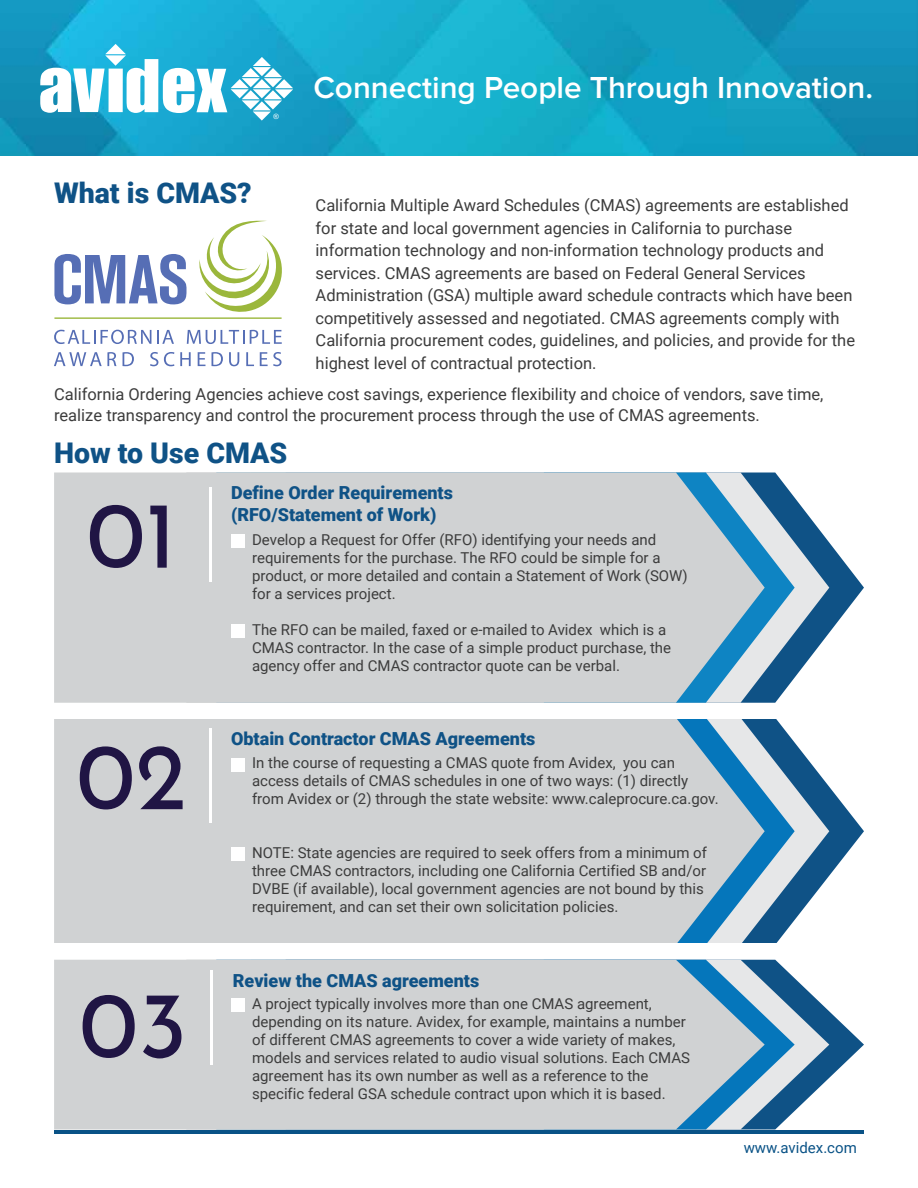
<style>
.page{position:relative;width:918px;height:1188px;background:#fff}
.page>*{position:absolute;margin:0;border:0;box-sizing:border-box;transform-origin:0 0}
.t1{font:94.35px "Josefin Sans";color:#201544}
.t2{font:600 31.5px "Proxima Nova";color:#fff}
.t3{font:900 28.5px "Roboto";color:#0f5286}
.t4{font:900 18px/21.6px "Roboto";color:#0f5286}
.t5{font:16.5px/22.5px "Roboto";color:#3c3c3c}
.t6{font:15px/18px "Roboto";color:#3c3c3c}
.t7{font:15px "Roboto";color:#095286}
.t8{font:7.35px "Arial";color:#fff}
</style>
<div class="page">
<svg style="left:829px;top:542px;width:35px;height:91px"></svg>
<svg style="left:795px;top:498px;width:34px;height:179px"></svg>
<svg style="left:765px;top:473px;width:30px;height:230px;background:#74a1bf"></svg>
<svg style="left:632px;top:473px;width:133px;height:230px;background:#abc3d1"></svg>
<div style="left:54px;top:473px;width:578px;height:230px;background:#d0d2d3"></div>
<hr style="left:209px;top:487px;width:2px;height:94px;background:#fff">
<div style="left:232px;top:534px;width:13px;height:13px;background:#fff"></div>
<div style="left:232px;top:624px;width:13px;height:13px;background:#fff"></div>
<svg style="left:829px;top:786px;width:35px;height:90px"></svg>
<svg style="left:795px;top:743px;width:34px;height:177px"></svg>
<svg style="left:765px;top:719px;width:30px;height:224px;background:#729ebd"></svg>
<svg style="left:632px;top:719px;width:133px;height:224px;background:#aac1cf"></svg>
<div style="left:54px;top:719px;width:578px;height:224px;background:#d0d2d3"></div>
<hr style="left:209px;top:728px;width:2px;height:95px;background:#fff">
<div style="left:232px;top:758px;width:13px;height:13px;background:#fff"></div>
<div style="left:232px;top:847px;width:13px;height:13px;background:#fff"></div>
<svg style="left:829px;top:1011px;width:35px;height:67px"></svg>
<svg style="left:795px;top:978px;width:34px;height:133px"></svg>
<svg style="left:765px;top:960px;width:30px;height:170px;background:#739fbe"></svg>
<svg style="left:632px;top:960px;width:133px;height:170px;background:#a7c0cf"></svg>
<div style="left:54px;top:960px;width:578px;height:170px;background:#d0d2d3"></div>
<hr style="left:211px;top:970px;width:2px;height:94px;background:#fff">
<div style="left:232px;top:999px;width:13px;height:13px;background:#fff"></div>
<hr style="left:54px;top:1131px;width:810px;height:3px;background:#095286">
<svg style="left:199px;top:221px;width:83px;height:91px"></svg>
<svg style="left:54px;top:254px;width:133px;height:50px"></svg>
<hr style="left:54px;top:317px;width:228px;height:2px;background:#9bb73c">
<svg style="left:54px;top:330px;width:41px;height:14px"></svg>
<svg style="left:101px;top:330px;width:50px;height:14px"></svg>
<svg style="left:157px;top:330px;width:17px;height:14px"></svg>
<svg style="left:187px;top:330px;width:95px;height:14px"></svg>
<svg style="left:54px;top:352px;width:63px;height:14px"></svg>
<svg style="left:123px;top:352px;width:11px;height:14px"></svg>
<svg style="left:150px;top:352px;width:8px;height:14px"></svg>
<svg style="left:164px;top:352px;width:10px;height:14px"></svg>
<svg style="left:180px;top:352px;width:11px;height:14px"></svg>
<svg style="left:198px;top:352px;width:7px;height:14px"></svg>
<svg style="left:212px;top:352px;width:11px;height:14px"></svg>
<svg style="left:229px;top:352px;width:10px;height:14px"></svg>
<svg style="left:246px;top:352px;width:8px;height:14px"></svg>
<svg style="left:260px;top:352px;width:22px;height:14px"></svg>
<img style="left:0;top:0;width:918px;height:156px">
<svg style="left:40px;top:44px;width:253px;height:77px"></svg>
<p class="t8" style="left:273px;top:111px;width:7px">®</p>
<h3 class="t3" style="left:54px;top:173px;width:199px">What is CMAS?</h3>
<h2 class="t2" style="left:314px;top:73px;width:561px">Connecting People Through Innovation.</h2>
<p class="t5" style="left:316px;top:194px;width:541px">California Multiple Award Schedules (CMAS) agreements are established for state and local government agencies in California to purchase information technology and non-information technology products and services. CMAS agreements are based on Federal General Services Administration (GSA) multiple award schedule contracts which have been competitively assessed and negotiated. CMAS agreements comply with California procurement codes, guidelines, and policies, and provide for the highest level of contractual protection.</p>
<p class="t5" style="left:54px;top:382px;width:771px;line-height:21.6px">California Ordering Agencies achieve cost savings, experience flexibility and choice of vendors, save time, realize transparency and control the procurement process through the use of CMAS agreements.</p>
<h3 class="t3" style="left:54px;top:433px;width:235px">How to Use CMAS</h3>
<h1 class="t1" style="left:87px;top:456px;width:91px">01</h1>
<h1 class="t1" style="left:76px;top:698px;width:112px">02</h1>
<h1 class="t1" style="left:79px;top:946px;width:110px">03</h1>
<p class="t4" style="left:231px;top:482px;width:223px">Define Order Requirements (RFO/Statement of Work)</p>
<p class="t6" style="left:252px;top:530px;width:437px">Develop a Request for Offer (RFO) identifying your needs and requirements for the purchase. The RFO could be simple for a product, or more detailed and contain a Statement of Work (SOW) for a services project.</p>
<p class="t6" style="left:252px;top:620px;width:421px">The RFO can be mailed, faxed or e-mailed to Avidex which is a<br>CMAS contractor. In the case of a simple product purchase, the agency offer and CMAS contractor quote can be verbal.</p>
<p class="t4" style="left:231px;top:728px;width:306px">Obtain Contractor CMAS Agreements</p>
<p class="t6" style="left:252px;top:753px;width:468px">In the course of requesting a CMAS quote from Avidex, you can access details of CMAS schedules in one of two ways: (1) directly from Avidex or (2) through the state website: www.caleprocure.ca.gov.</p>
<p class="t6" style="left:252px;top:843px;width:456px">NOTE: State agencies are required to seek offers from a minimum of three CMAS contractors, including one California Certified SB and/or DVBE (if available), local government agencies are not bound by this requirement, and can set their own solicitation policies.</p>
<p class="t4" style="left:233px;top:969px;width:248px">Review the CMAS agreements</p>
<p class="t6" style="left:252px;top:995px;width:439px">A project typically involves more than one CMAS agreement, depending on its nature. Avidex, for example, maintains a number of different CMAS agreements to cover a wide variety of makes, models and services related to audio visual solutions. Each CMAS agreement has its own number as well as a reference to the specific federal GSA schedule contract upon which it is based.</p>
<p class="t7" style="left:744px;top:1137px;width:115px">www.avidex.com</p>
</div>
